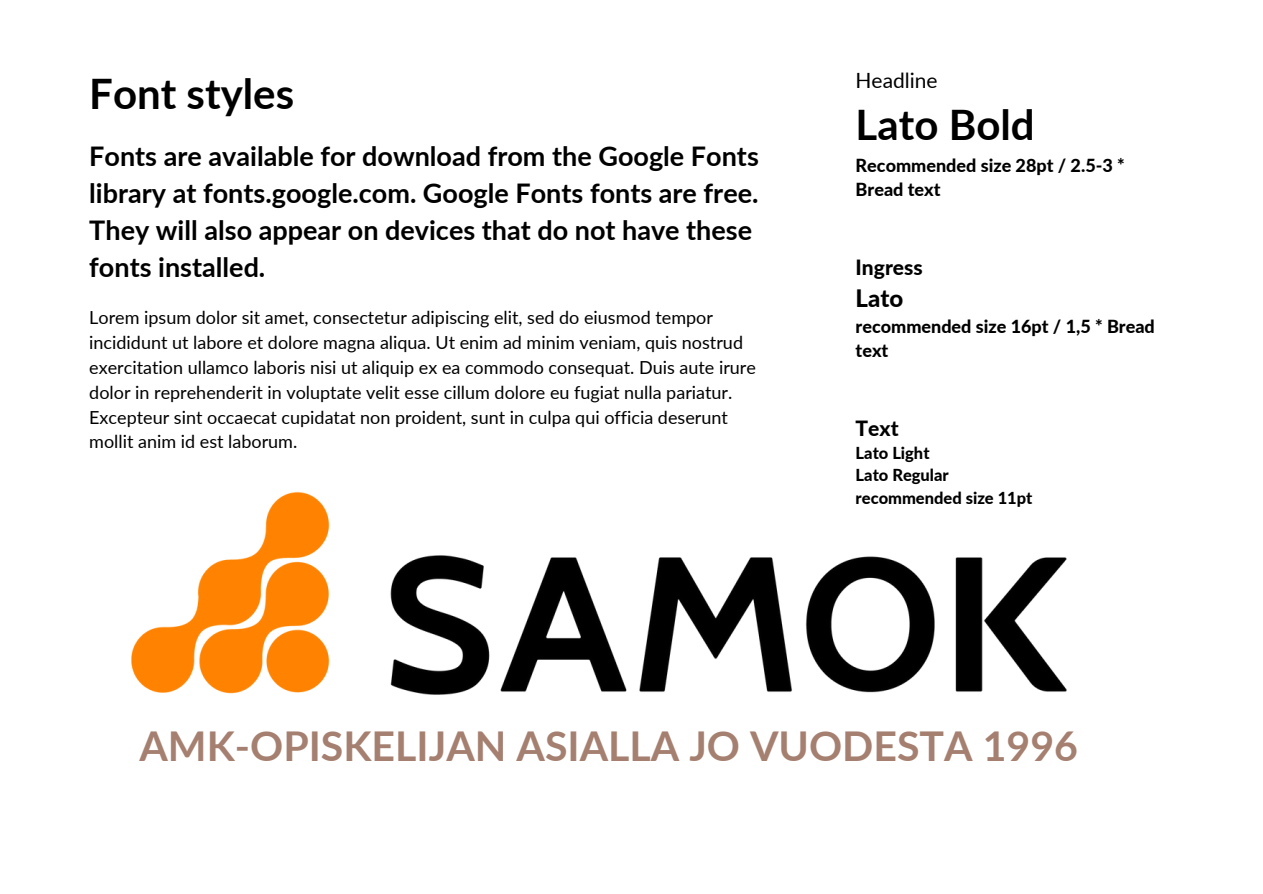
<style>
.page{position:relative;width:1263px;height:894px;background:#fff}
.page>*{position:absolute;margin:0;border:0;box-sizing:border-box;transform-origin:0 0}
.t1{font:700 42px "Lato";color:#000}
.t2{font:700 41.1px "Lato";color:#a58070}
.t3{font:700 27px/37px "Lato";color:#000}
.t4{font:800 24px "Lato";color:#000}
.t5{font:800 21px "Lato";color:#000}
.t6{font:21px "Lato";color:#000}
.t7{font:18px/24.8px "Lato";color:#000}
.t8{font:800 18px/24.8px "Lato";color:#000}
.t9{font:800 16.5px "Lato";color:#000}
</style>
<div class="page">
<img style="left:131px;top:491px;width:936px;height:204px">
<p class="t1" style="left:89px;top:67px;width:206px">Font styles</p>
<p class="t3" style="left:89px;top:137px;width:671px">Fonts are available for download from the Google Fonts library at fonts.google.com. Google Fonts fonts are free.<br>They will also appear on devices that do not have these fonts installed.</p>
<p class="t7" style="left:89px;top:305px;width:668px">Lorem ipsum dolor sit amet, consectetur adipiscing elit, sed do eiusmod tempor incididunt ut labore et dolore magna aliqua. Ut enim ad minim veniam, quis nostrud exercitation ullamco laboris nisi ut aliquip ex ea commodo consequat. Duis aute irure dolor in reprehenderit in voluptate velit esse cillum dolore eu fugiat nulla pariatur.<br>Excepteur sint occaecat cupidatat non proident, sunt in culpa qui officia deserunt mollit anim id est laborum.</p>
<p class="t6" style="left:856px;top:68px;width:84px">Headline</p>
<p class="t1" style="left:856px;top:99px;width:181px">Lato Bold</p>
<p class="t8" style="left:856px;top:152px;width:271px">Recommended size 28pt / 2.5-3 *<br>Bread text</p>
<p class="t5" style="left:856px;top:254px;width:69px">Ingress</p>
<p class="t4" style="left:856px;top:283px;width:49px">Lato</p>
<p class="t8" style="left:856px;top:313px;width:301px">recommended size 16pt / 1,5 * Bread text</p>
<p class="t5" style="left:856px;top:415px;width:44px">Text</p>
<p class="t9" style="left:856px;top:442px;width:75px">Lato Light</p>
<p class="t9" style="left:856px;top:465px;width:95px">Lato Regular</p>
<p class="t9" style="left:856px;top:487px;width:178px">recommended size 11pt</p>
<p class="t2" style="left:139px;top:720px;width:940px">AMK-OPISKELIJAN ASIALLA JO VUODESTA 1996</p>
</div>
